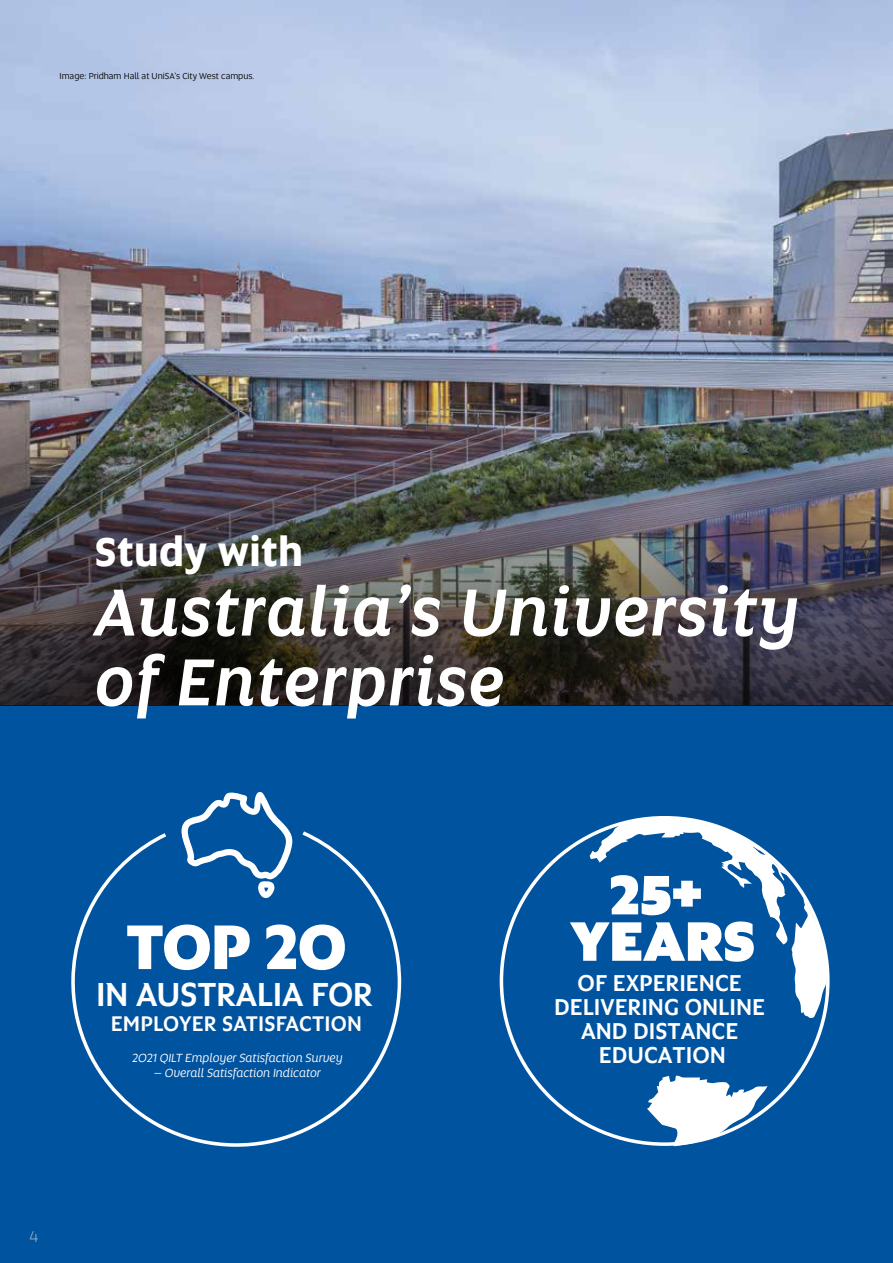
<style>
.page{position:relative;width:893px;height:1263px;background:#fff}
.page>*{position:absolute;margin:0;border:0;box-sizing:border-box;transform-origin:0 0}
.t1{font:italic 500 67.5px/69.9px "Altis Uni SA";letter-spacing:.01em;color:#fff}
.t2{font:800 63.15px "Altis Uni SA";color:#fff}
.t3{font:800 55.2px/46.3px "Altis Uni SA";color:#fff;text-align:center}
.t4{font:700 40.5px "Altis Uni SA";letter-spacing:.01em;color:#fff}
.t5{font:500 33.9px "Altis Uni SA";letter-spacing:-.01em;color:#fff}
.t6{font:500 23.4px/24.2px "Altis Uni SA";color:#fff;text-align:center}
.t7{font:500 21.6px "Altis Uni SA";letter-spacing:.01em;color:#fff}
.t8{font:300 16.5px "Altis Uni SA";color:#bcbec0}
.t9{font:italic 12.3px "Altis Uni SA";letter-spacing:-.01em;color:#fff}
.t10{font:9px "Altis Uni SA";color:#000}
</style>
<div class="page">
<img style="left:0;top:0;width:893px;height:354px">
<div style="left:0;top:705px;width:893px;height:558px;background:#00539f"></div>
<img style="left:0;top:354px;width:893px;height:351px">
<svg style="left:500px;top:833px;width:330px;height:312px"></svg>
<svg style="left:647px;top:1075px;width:121px;height:71px"></svg>
<svg style="left:590px;top:816px;width:237px;height:202px"></svg>
<svg style="left:71px;top:831px;width:330px;height:316px"></svg>
<svg style="left:179px;top:792px;width:113px;height:106px"></svg>
<p class="t10" style="left:60px;top:70px;width:196px">Image: Pridham Hall at UniSA’s City West campus.</p>
<h3 class="t4" style="left:95px;top:521px;width:210px">Study with</h3>
<h1 class="t1" style="left:95px;top:573px;width:706px">Australia’s University of Enterprise</h1>
<h3 class="t8" style="left:30px;top:1225px;width:10px">4</h3>
<h2 class="t2" style="left:126px;top:899px;width:222px">TOP 20</h2>
<h3 class="t5" style="left:96px;top:969px;width:278px">IN AUSTRALIA FOR</h3>
<h3 class="t7" style="left:111px;top:1007px;width:253px">EMPLOYER SATISFACTION</h3>
<h3 class="t3" style="left:570px;top:868px;width:187px">25+<br>YEARS</h3>
<h3 class="t6" style="left:554px;top:969px;width:213px">OF EXPERIENCE<br>DELIVERING ONLINE<br>AND DISTANCE</h3>
<p class="t9" style="left:132px;top:1049px;width:212px">2021 QILT Employer Satisfaction Survey</p>
<h3 class="t6" style="left:599px;top:1042px;width:129px">EDUCATION</h3>
<p class="t9" style="left:154px;top:1064px;width:169px">– Overall Satisfaction Indicator</p>
</div>
